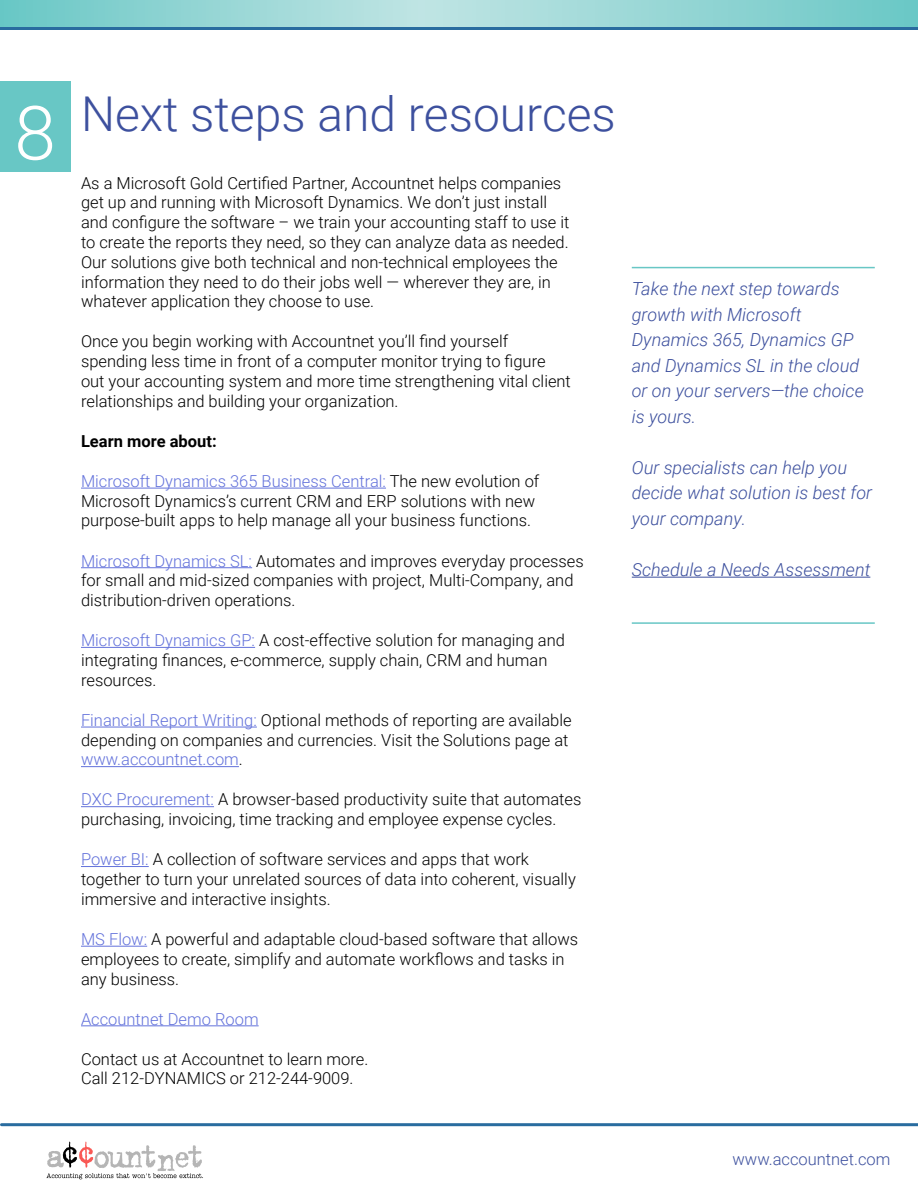
<style>
.page{position:relative;width:918px;height:1188px;background:#fff}
.page>*{position:absolute;margin:0;border:0;box-sizing:border-box;transform-origin:0 0}
.t1{font:300 75px "Roboto";color:#fff}
.t2{font:300 48px "Roboto";color:#3d509e}
.t3{font:italic 300 18px/25.5px "Roboto";color:#3d509e}
.t4{font:300 16.5px/19.8px "Roboto";color:#000}
.t5{font:300 16.5px "Roboto";color:#3d509e}
.t6{font:300 16.5px "Roboto";color:#6372db}
.t7{font:700 16.5px "Roboto";color:#000}
.s1{color:#6372db}
</style>
<div class="page">
<svg style="left:0;top:0;width:918px;height:27px"></svg>
<hr style="left:0;top:27px;width:918px;height:3px;background:#296c9f">
<hr style="left:2px;top:1123px;width:916px;height:3px;background:#296c9f">
<svg style="left:46px;top:1142px;width:157px;height:37px"></svg>
<hr style="left:81px;top:488px;width:305px;height:1px;background:#6372db">
<hr style="left:81px;top:567px;width:171px;height:1px;background:#6372db">
<hr style="left:81px;top:647px;width:174px;height:1px;background:#6372db">
<hr style="left:81px;top:727px;width:176px;height:1px;background:#6372db">
<hr style="left:81px;top:766px;width:158px;height:1px;background:#6372db">
<hr style="left:81px;top:806px;width:133px;height:1px;background:#6372db">
<hr style="left:81px;top:866px;width:68px;height:1px;background:#6372db">
<hr style="left:81px;top:946px;width:66px;height:1px;background:#6372db">
<hr style="left:81px;top:1025px;width:178px;height:1px;background:#6372db">
<div style="left:0;top:81px;width:70px;height:91px;background:#68c7c5"></div>
<hr style="left:632px;top:267px;width:243px;height:1px;background:#68c7c5">
<hr style="left:632px;top:577px;width:238px;height:1px;background:#3d509e">
<hr style="left:632px;top:622px;width:243px;height:2px;background:#68c7c5">
<h1 class="t1" style="left:14px;top:80px;width:43px">8</h1>
<h2 class="t2" style="left:81px;top:81px;width:536px">Next steps and resources</h2>
<p class="t4" style="left:81px;top:172px;width:490px">As a Microsoft Gold Certified Partner, Accountnet helps companies get up and running with Microsoft Dynamics. We don’t just install and configure the software – we train your accounting staff to use it to create the reports they need, so they can analyze data as needed.<br>Our solutions give both technical and non-technical employees the information they need to do their jobs well — wherever they are, in whatever application they choose to use.</p>
<p class="t4" style="left:81px;top:331px;width:491px">Once you begin working with Accountnet you’ll find yourself spending less time in front of a computer monitor trying to figure out your accounting system and more time strengthening vital client relationships and building your organization.</p>
<p class="t7" style="left:81px;top:429px;width:137px">Learn more about:</p>
<p class="t4" style="left:81px;top:470px;width:460px"><span class="s1">Microsoft Dynamics 365 Business Central:</span> The new evolution of<br>Microsoft Dynamics’s current CRM and ERP solutions with new purpose-built apps to help manage all your business functions.</p>
<p class="t4" style="left:81px;top:550px;width:504px"><span class="s1">Microsoft Dynamics SL:</span> Automates and improves everyday processes for small and mid-sized companies with project, Multi-Company, and distribution-driven operations.</p>
<p class="t4" style="left:81px;top:630px;width:485px"><span class="s1">Microsoft Dynamics GP:</span> A cost-effective solution for managing and integrating finances, e-commerce, supply chain, CRM and human resources.</p>
<p class="t4" style="left:81px;top:709px;width:492px"><span class="s1">Financial Report Writing:</span> Optional methods of reporting are available depending on companies and currencies. Visit the Solutions page at <span class="s1">www.accountnet.com</span>.</p>
<p class="t4" style="left:81px;top:789px;width:502px"><span class="s1">DXC Procurement:</span> A browser-based productivity suite that automates purchasing, invoicing, time tracking and employee expense cycles.</p>
<p class="t4" style="left:81px;top:849px;width:496px"><span class="s1">Power BI:</span> A collection of software services and apps that work together to turn your unrelated sources of data into coherent, visually immersive and interactive insights.</p>
<p class="t4" style="left:81px;top:929px;width:499px"><span class="s1">MS Flow:</span> A powerful and adaptable cloud-based software that allows employees to create, simplify and automate workflows and tasks in any business.</p>
<p class="t6" style="left:81px;top:1007px;width:179px">Accountnet Demo Room</p>
<p class="t4" style="left:81px;top:1048px;width:289px">Contact us at Accountnet to learn more.<br>Call 212-DYNAMICS or 212-244-9009.</p>
<p class="t3" style="left:632px;top:276px;width:234px">Take the next step towards growth with Microsoft<br>Dynamics 365, Dynamics GP and Dynamics SL in the cloud or on your servers—the choice is yours.</p>
<p class="t3" style="left:632px;top:454px;width:242px">Our specialists can help you decide what solution is best for your company.</p>
<p class="t3" style="left:632px;top:556px;width:240px">Schedule a Needs Assessment</p>
<p class="t5" style="left:733px;top:1147px;width:159px">www.accountnet.com</p>
</div>
